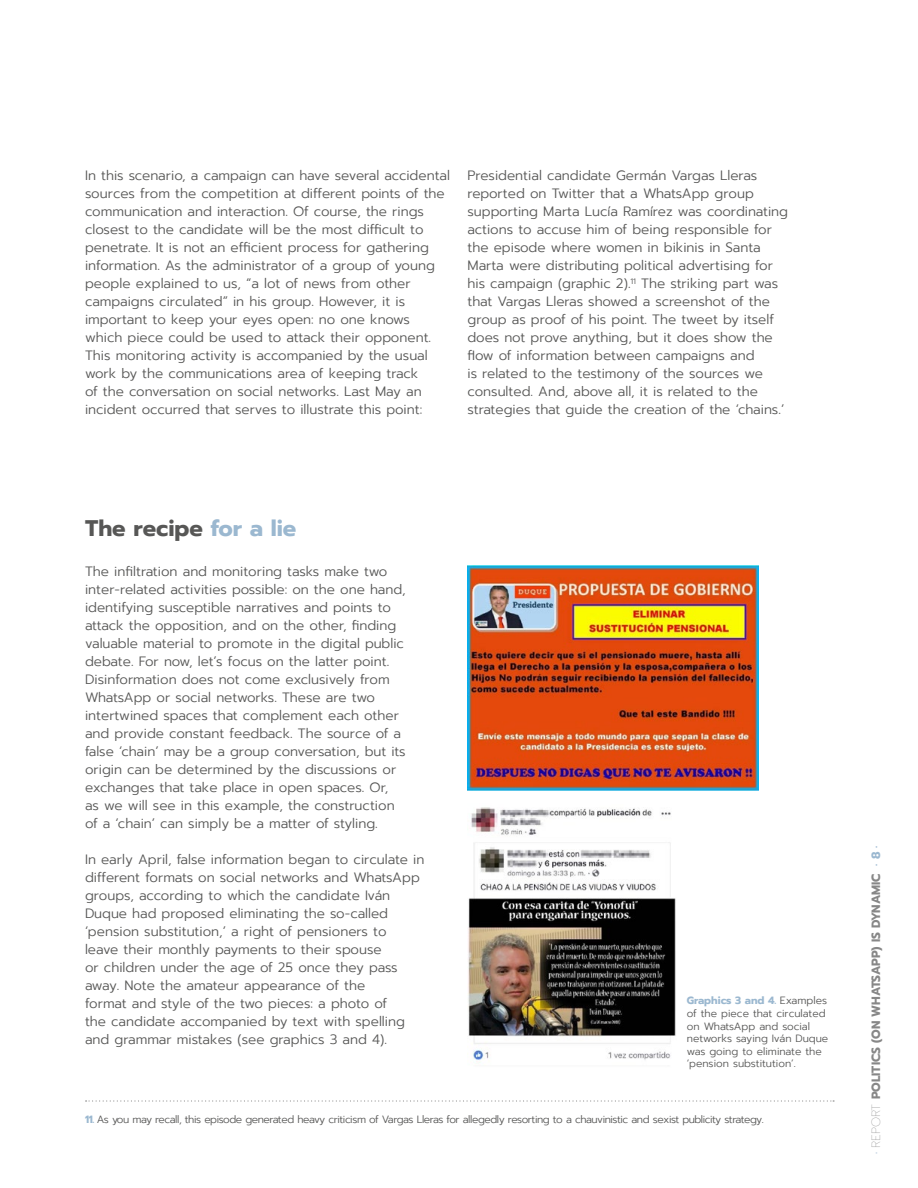
<style>
.page{position:relative;width:918px;height:1188px;background:#fff}
.page>*{position:absolute;margin:0;border:0;box-sizing:border-box;transform-origin:0 0}
.t1{font:700 22.5px "Prompt";color:#575756}
.t2{font:300 13.5px/18px "Prompt";color:#575756}
.t3{font:700 12px "Prompt";color:#878787}
.t4{font:300 10.5px/12.6px "Prompt";color:#575756}
.t5{font:300 10.5px "Prompt";letter-spacing:-.04em;color:#575756}
.s1{color:#9bb8d0}
.s2{font-weight:700;color:#9bb8d0}
.s3{color:#c5d4e3}
.s4{font-weight:100}
</style>
<div class="page">
<svg style="left:86px;top:1100px;width:748px;height:2px"></svg>
<img style="left:468px;top:565px;width:291px;height:225px">
<img style="left:468px;top:807px;width:208px;height:255px">
<p class="t2" style="left:85px;top:166px;width:366px">In this scenario, a campaign can have several accidental sources from the competition at different points of the communication and interaction. Of course, the rings closest to the candidate will be the most difficult to penetrate. It is not an efficient process for gathering information. As the administrator of a group of young people explained to us, “a lot of news from other campaigns circulated” in his group. However, it is important to keep your eyes open: no one knows which piece could be used to attack their opponent.<br>This monitoring activity is accompanied by the usual work by the communications area of keeping track<br>of the conversation on social networks. Last May an incident occurred that serves to illustrate this point:</p>
<p class="t2" style="left:468px;top:166px;width:322px">Presidential candidate Germán Vargas Lleras reported on Twitter that a WhatsApp group supporting Marta Lucía Ramírez was coordinating actions to accuse him of being responsible for the episode where women in bikinis in Santa Marta were distributing political advertising for his campaign (graphic 2).<sup>11</sup> The striking part was that Vargas Lleras showed a screenshot of the group as proof of his point. The tweet by itself does not prove anything, but it does show the flow of information between campaigns and<br>is related to the testimony of the sources we consulted. And, above all, it is related to the strategies that guide the creation of the ‘chains.’</p>
<h1 class="t1" style="left:85px;top:511px;width:213px">The recipe <span class="s1">for a lie</span></h1>
<p class="t2" style="left:85px;top:562px;width:322px">The infiltration and monitoring tasks make two inter-related activities possible: on the one hand, identifying susceptible narratives and points to attack the opposition, and on the other, finding valuable material to promote in the digital public debate. For now, let’s focus on the latter point.<br>Disinformation does not come exclusively from WhatsApp or social networks. These are two intertwined spaces that complement each other and provide constant feedback. The source of a false ‘chain’ may be a group conversation, but its origin can be determined by the discussions or exchanges that take place in open spaces. Or,<br>as we will see in this example, the construction of a ‘chain’ can simply be a matter of styling.</p>
<p class="t2" style="left:85px;top:850px;width:341px">In early April, false information began to circulate in different formats on social networks and WhatsApp groups, according to which the candidate Iván Duque had proposed eliminating the so-called ‘pension substitution,’ a right of pensioners to<br>leave their monthly payments to their spouse<br>or children under the age of 25 once they pass away. Note the amateur appearance of the<br>format and style of the two pieces: a photo of<br>the candidate accompanied by text with spelling and grammar mistakes (see graphics 3 and 4).</p>
<p class="t4" style="left:687px;top:994px;width:143px"><span class="s2">Graphics 3 and 4.</span> Examples of the piece that circulated on WhatsApp and social networks saying Iván Duque was going to eliminate the ‘pension substitution’.</p>
<p class="t5" style="left:85px;top:1112px;width:680px"><span class="s2">11.</span> As you may recall, this episode generated heavy criticism of Vargas Lleras for allegedly resorting to a chauvinistic and sexist publicity strategy.</p>
<p class="t3" style="left:867px;top:1154px;width:310px;rotate:-90deg"><span class="s3">·</span> <span class="s4">REPORT</span> POLITICS (ON WHATSAPP) IS DYNAMIC <span class="s1">· 8 ·</span></p>
</div>
